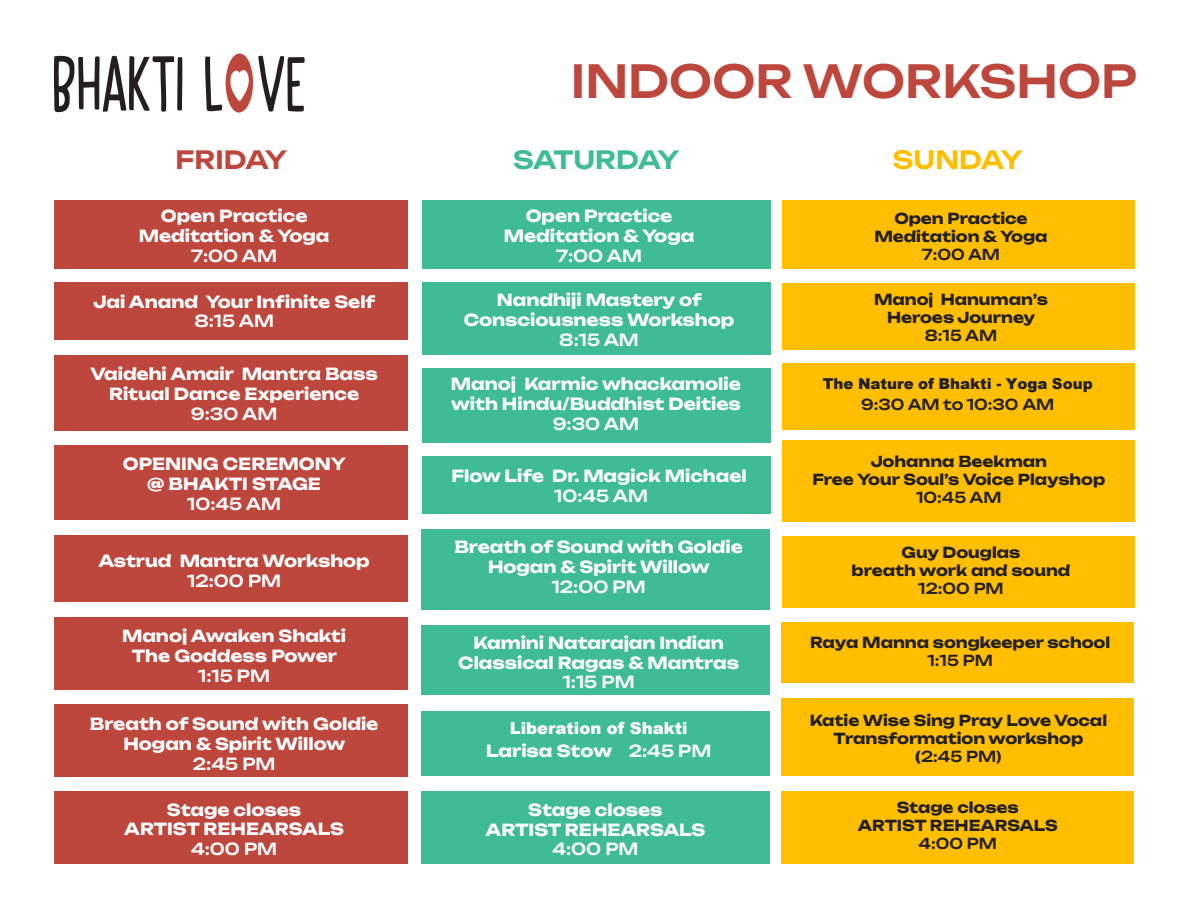
<style>
.page{position:relative;width:1188px;height:918px;background:#fff}
.page>*{position:absolute;margin:0;border:0;box-sizing:border-box;transform-origin:0 0}
.t1{font:500 45px "Unbounded";color:#bd473d}
.t2{font:600 24.9px "Unbounded";letter-spacing:-.035em;color:#3fbc96}
.t3{font:600 24.9px "Unbounded";color:#bd473d}
.t4{font:600 24.9px "Unbounded";color:#ffbf00}
.t5{font:700 16.5px/19.8px "Unbounded";color:#fff;text-align:center}
.t6{font:500 16.5px "Unbounded";color:#fff}
.t7{font:900 16.5px/23.2px "Arial";color:#fff;text-align:center}
.t8{font:700 15px/18px "Unbounded";color:#231f20;text-align:center}
.t9{font:500 15px "Unbounded";color:#231f20}
.t10{font:900 15px/21.1px "Arial";color:#231f20;text-align:center}
.s1{font-weight:500}
.s2{font-family:"Unbounded";font-weight:700}
.s3{font-family:"Unbounded";font-weight:500}
.s4{font-weight:700}
</style>
<div class="page">
<svg style="left:54px;top:56px;width:128px;height:56px"></svg>
<svg style="left:205px;top:53px;width:100px;height:60px"></svg>
<div style="left:55px;top:201px;width:353px;height:68px;background:#bd473d"></div>
<div style="left:55px;top:282px;width:353px;height:57px;background:#bd473d"></div>
<div style="left:55px;top:355px;width:353px;height:75px;background:#bd473d"></div>
<div style="left:55px;top:535px;width:353px;height:67px;background:#bd473d"></div>
<div style="left:55px;top:445px;width:353px;height:75px;background:#bd473d"></div>
<div style="left:55px;top:618px;width:353px;height:72px;background:#bd473d"></div>
<div style="left:55px;top:704px;width:353px;height:73px;background:#bd473d"></div>
<div style="left:55px;top:792px;width:353px;height:72px;background:#bd473d"></div>
<div style="left:422px;top:201px;width:349px;height:68px;background:#3fbc96"></div>
<div style="left:422px;top:626px;width:348px;height:69px;background:#3fbc96"></div>
<div style="left:422px;top:282px;width:349px;height:73px;background:#3fbc96"></div>
<div style="left:422px;top:711px;width:348px;height:64px;background:#3fbc96"></div>
<div style="left:422px;top:368px;width:349px;height:75px;background:#3fbc96"></div>
<div style="left:422px;top:792px;width:348px;height:72px;background:#3fbc96"></div>
<div style="left:422px;top:457px;width:349px;height:57px;background:#3fbc96"></div>
<div style="left:422px;top:530px;width:348px;height:80px;background:#3fbc96"></div>
<div style="left:782px;top:201px;width:353px;height:68px;background:#ffbf00"></div>
<div style="left:782px;top:284px;width:353px;height:66px;background:#ffbf00"></div>
<div style="left:782px;top:363px;width:353px;height:66px;background:#ffbf00"></div>
<div style="left:782px;top:698px;width:352px;height:77px;background:#ffbf00"></div>
<div style="left:782px;top:440px;width:353px;height:82px;background:#ffbf00"></div>
<div style="left:782px;top:792px;width:352px;height:72px;background:#ffbf00"></div>
<div style="left:782px;top:536px;width:353px;height:71px;background:#ffbf00"></div>
<div style="left:781px;top:622px;width:353px;height:60px;background:#ffbf00"></div>
<p class="t1" style="left:571px;top:44px;width:568px">INDOOR WORKSHOP</p>
<p class="t3" style="left:176px;top:139px;width:113px">FRIDAY</p>
<p class="t2" style="left:513px;top:139px;width:168px">SATURDAY</p>
<p class="t4" style="left:893px;top:139px;width:132px">SUNDAY</p>
<p class="t5" style="left:161px;top:205px;width:148px">Open Practice</p>
<p class="t5" style="left:139px;top:225px;width:192px">Meditation &amp; Yoga</p>
<p class="t6" style="left:191px;top:242px;width:87px">7:00 AM</p>
<p class="t5" style="left:93px;top:290px;width:283px">Jai Anand Your Infinite Self</p>
<p class="t6" style="left:194px;top:308px;width:81px">8:15 AM</p>
<p class="t5" style="left:90px;top:363px;width:289px">Vaidehi Amair Mantra Bass<br>Ritual Dance Experience</p>
<p class="t6" style="left:191px;top:400px;width:88px">9:30 AM</p>
<p class="t5" style="left:123px;top:453px;width:225px">OPENING CEREMONY</p>
<p class="t5" style="left:147px;top:472px;width:175px">@ BHAKTI STAGE</p>
<p class="t6" style="left:187px;top:490px;width:95px">10:45 AM</p>
<p class="t5" style="left:99px;top:550px;width:273px">Astrud Mantra Workshop</p>
<p class="t6" style="left:187px;top:567px;width:95px">12:00 PM</p>
<p class="t5" style="left:122px;top:625px;width:226px">Manoj Awaken Shakti</p>
<p class="t5" style="left:132px;top:645px;width:207px">The Goddess Power</p>
<p class="t6" style="left:198px;top:662px;width:73px">1:15 PM</p>
<p class="t5" style="left:90px;top:713px;width:290px">Breath of Sound with Goldie<br>Hogan &amp; Spirit Willow</p>
<p class="t6" style="left:193px;top:750px;width:84px">2:45 PM</p>
<p class="t5" style="left:167px;top:798px;width:136px">Stage closes</p>
<p class="t5" style="left:124px;top:818px;width:221px">ARTIST REHEARSALS</p>
<p class="t6" style="left:191px;top:835px;width:88px">4:00 PM</p>
<p class="t5" style="left:526px;top:205px;width:148px">Open Practice</p>
<p class="t5" style="left:504px;top:225px;width:192px">Meditation &amp; Yoga</p>
<p class="t6" style="left:556px;top:242px;width:87px">7:00 AM</p>
<p class="t5" style="left:497px;top:289px;width:206px">Nandhiji Mastery of</p>
<p class="t5" style="left:464px;top:309px;width:272px">Consciousness Workshop</p>
<p class="t6" style="left:559px;top:326px;width:81px">8:15 AM</p>
<p class="t5" style="left:451px;top:373px;width:291px">Manoj Karmic whackamolie with Hindu/Buddhist Deities<br><span class="s1">9:30 AM</span></p>
<p class="t5" style="left:451px;top:465px;width:297px">Flow Life Dr. Magick Michael</p>
<p class="t6" style="left:554px;top:482px;width:95px">10:45 AM</p>
<p class="t5" style="left:454px;top:536px;width:290px">Breath of Sound with Goldie<br>Hogan &amp; Spirit Willow</p>
<p class="t6" style="left:552px;top:573px;width:95px">12:00 PM</p>
<p class="t5" style="left:474px;top:632px;width:252px">Kamini Natarajan Indian</p>
<p class="t5" style="left:458px;top:651px;width:282px">Classical Ragas &amp; Mantras</p>
<p class="t6" style="left:563px;top:669px;width:73px">1:15 PM</p>
<p class="t7" style="left:486px;top:716px;width:227px">Liberation of Shakti<br><span class="s2">Larisa Stow</span> <span class="s3">2:45 PM</span></p>
<p class="t5" style="left:528px;top:798px;width:136px">Stage closes</p>
<p class="t5" style="left:486px;top:818px;width:221px">ARTIST REHEARSALS</p>
<p class="t6" style="left:552px;top:836px;width:88px">4:00 PM</p>
<p class="t8" style="left:894px;top:208px;width:135px">Open Practice</p>
<p class="t8" style="left:874px;top:226px;width:175px">Meditation &amp; Yoga</p>
<p class="t9" style="left:922px;top:242px;width:80px">7:00 AM</p>
<p class="t8" style="left:874px;top:289px;width:175px">Manoj Hanuman’s</p>
<p class="t8" style="left:887px;top:307px;width:150px">Heroes Journey</p>
<p class="t9" style="left:925px;top:323px;width:74px">8:15 AM</p>
<p class="t10" style="left:823px;top:373px;width:272px">The Nature of Bhakti - Yoga Soup<br><span class="s3">9:30 AM to 10:30 AM</span></p>
<p class="t8" style="left:871px;top:451px;width:178px">Johanna Beekman</p>
<p class="t8" style="left:812px;top:469px;width:295px">Free Your Soul’s Voice Playshop</p>
<p class="t9" style="left:916px;top:485px;width:87px">10:45 AM</p>
<p class="t8" style="left:902px;top:542px;width:120px">Guy Douglas</p>
<p class="t8" style="left:852px;top:560px;width:220px">breath work and sound</p>
<p class="t9" style="left:918px;top:576px;width:87px">12:00 PM</p>
<p class="t8" style="left:810px;top:632px;width:302px">Raya Manna songkeeper school</p>
<p class="t9" style="left:928px;top:648px;width:67px">1:15 PM</p>
<p class="t8" style="left:810px;top:710px;width:299px">Katie Wise Sing Pray Love Vocal<br>Transformation workshop</p>
<p class="t9" style="left:915px;top:744px;width:88px"><span class="s4">(</span>2:45 PM)</p>
<p class="t8" style="left:897px;top:797px;width:124px">Stage closes</p>
<p class="t8" style="left:858px;top:815px;width:201px">ARTIST REHEARSALS</p>
<p class="t9" style="left:919px;top:831px;width:80px">4:00 PM</p>
</div>
